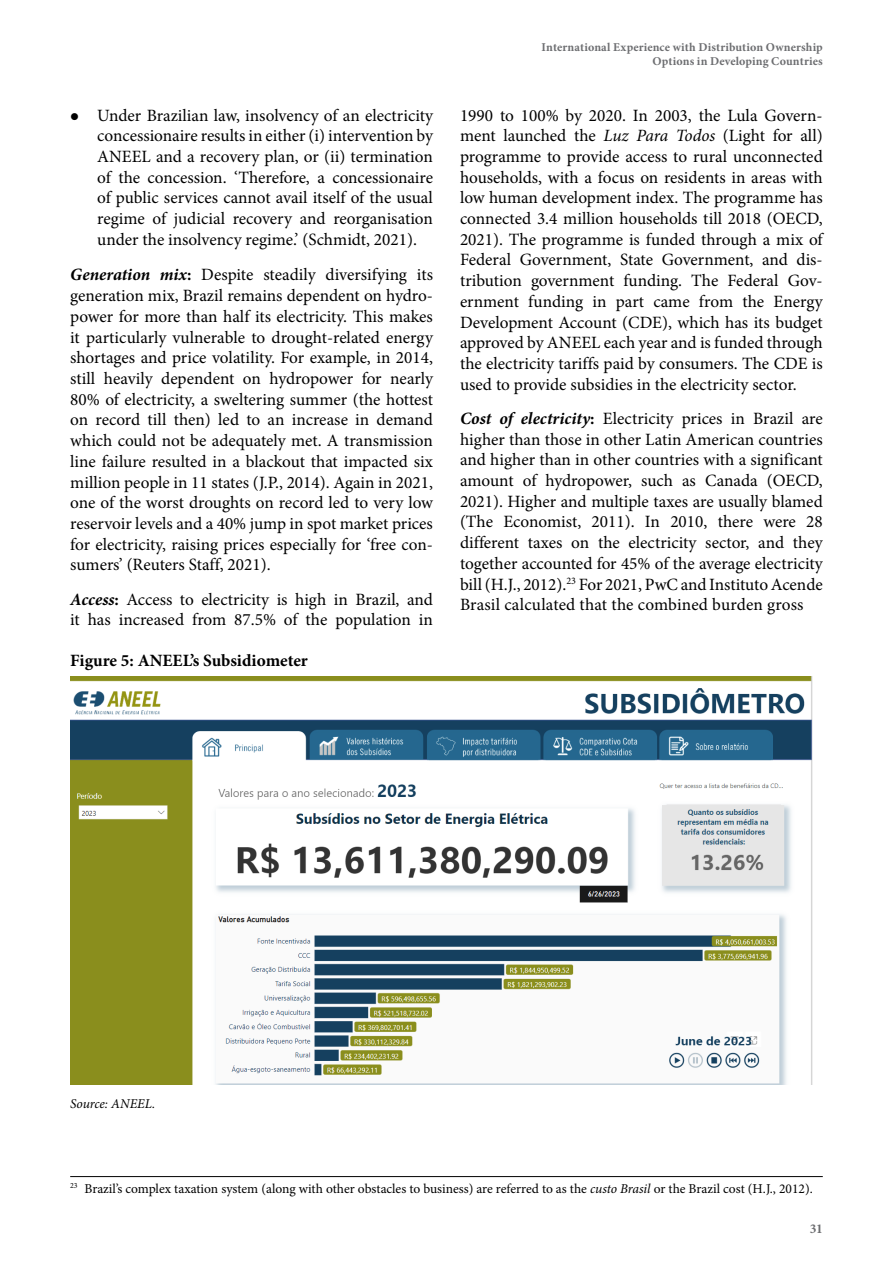
<style>
.page{position:relative;width:893px;height:1263px;background:#fff}
.page>*{position:absolute;margin:0;border:0;box-sizing:border-box;transform-origin:0 0}
.BODY-Text_M{font:17.25px/20.7px "Minion Pro";color:#000;text-align:justify}
.Table_Figure_Heading_M{font:700 17.25px "Minion Pro";color:#000}
.FOOTNOTE{font:13.5px "Minion Pro";color:#000}
.Table_Source_less_space{font:italic 13.5px "Minion Pro";color:#000}
.t1{font:700 13.5px "Minion Pro";color:#6d6e71}
.t2{font:700 12px/14.4px "Minion Pro";letter-spacing:.01em;color:#6d6e71;text-align:right}
.s1{font-weight:700;font-style:italic}
.s2{font-weight:700}
.s3{font-style:italic}
</style>
<div class="page">
<hr style="left:70px;top:1176px;width:753px;height:1px;background:#000">
<img style="left:70px;top:676px;width:742px;height:409px">
<p class="BODY-Text_M" style="left:97px;top:105px;width:337px">Under Brazilian law, insolvency of an electricity concessionaire results in either (i) intervention by ANEEL and a recovery plan, or (ii) termination of the concession. ‘Therefore, a concessionaire of public services cannot avail itself of the usual regime of judicial recovery and reorganisation under the insolvency regime.’ (Schmidt, 2021).</p>
<p class="BODY-Text_M" style="left:70px;top:265px;width:364px"><span class="s1">Generation mix</span><span class="s2">:</span> Despite steadily diversifying its generation mix, Brazil remains dependent on hydro&shy;power for more than half its electricity. This makes it particularly vulnerable to drought-related energy shortages and price volatility. For example, in 2014, still heavily dependent on hydropower for nearly 80% of electricity, a sweltering summer (the hottest on record till then) led to an increase in demand which could not be adequately met. A transmission line failure resulted in a blackout that impacted six million people in 11 states (J.P., 2014). Again in 2021, one of the worst droughts on record led to very low reservoir levels and a 40% jump in spot market prices for electricity, raising prices especially for ‘free con&shy;sumers’ (Reuters Staff, 2021).</p>
<p class="BODY-Text_M" style="left:70px;top:589px;width:364px"><span class="s1">Access</span><span class="s2">:</span> Access to electricity is high in Brazil, and it has increased from 87.5% of the population in</p>
<p class="Table_Figure_Heading_M" style="left:70px;top:648px;width:239px">Figure 5: ANEEL’s Subsidiometer</p>
<p class="t2" style="left:542px;top:40px;width:283px">International Experience with Distribution Ownership<br>Options in Developing Countries</p>
<p class="BODY-Text_M" style="left:460px;top:105px;width:364px">1990 to 100% by 2020. In 2003, the Lula Govern&shy;ment launched the <span class="s3">Luz Para Todos</span> (Light for all) programme to provide access to rural unconnected households, with a focus on residents in areas with low human development index. The programme has connected 3.4 million households till 2018 (OECD, 2021). The programme is funded through a mix of Federal Government, State Government, and dis&shy;tribution government funding. The Federal Gov&shy;ernment funding in part came from the Energy Development Account (CDE), which has its budget approved by ANEEL each year and is funded through the electricity tariffs paid by consumers. The CDE is used to provide subsidies in the electricity sector.</p>
<p class="BODY-Text_M" style="left:460px;top:408px;width:364px"><span class="s1">Cost of electricity</span><span class="s2">:</span> Electricity prices in Brazil are higher than those in other Latin American countries and higher than in other countries with a significant amount of hydropower, such as Canada (OECD, 2021). Higher and multiple taxes are usually blamed (The Economist, 2011). In 2010, there were 28 different taxes on the electricity sector, and they together accounted for 45% of the average electricity bill (H.J., 2012).<sup>23</sup> For 2021, PwC and Instituto Acende Brasil calculated that the combined burden gross</p>
<p class="Table_Source_less_space" style="left:70px;top:1094px;width:86px">Source: ANEEL.</p>
<p class="FOOTNOTE" style="left:70px;top:1179px;width:744px"><sup>23</sup> Brazil’s complex taxation system (along with other obstacles to business) are referred to as the <span class="s3">custo Brasil</span> or the Brazil cost (H.J., 2012).</p>
<p class="t1" style="left:810px;top:1219px;width:14px">31</p>
</div>
